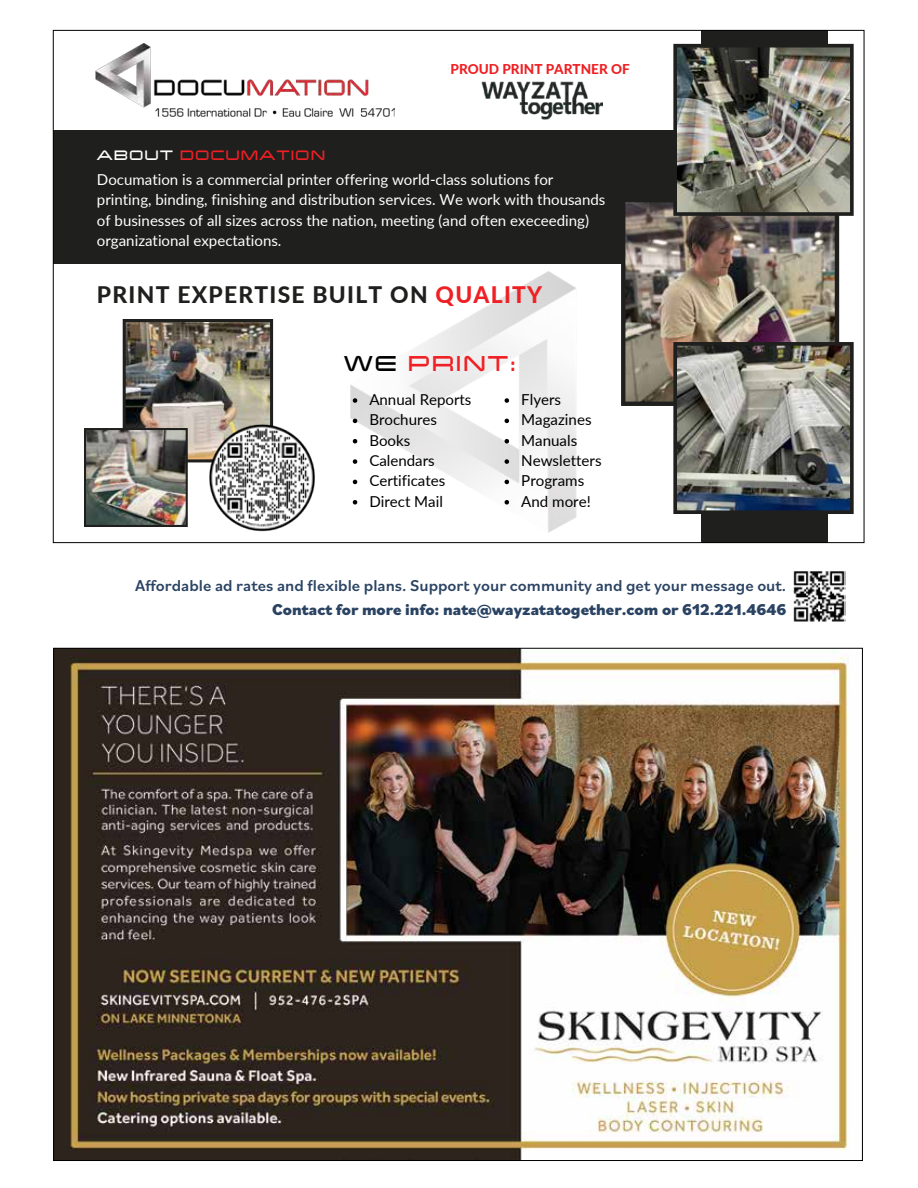
<style>
.page{position:relative;width:918px;height:1188px;background:#fff}
.page>*{position:absolute;margin:0;border:0;box-sizing:border-box;transform-origin:0 0}
.t1{font:27.15px "Changeling Neo";letter-spacing:.055em;color:#ef2024}
.t2{font:800 22.8px "Lato";letter-spacing:.055em;color:#1f1f1e}
.t3{font:17.25px "Changeling Neo";letter-spacing:.055em;color:#ef2024}
.t4{font:500 16.5px "Bilo";color:#2a4363}
.t5{font:800 16.5px "Bilo";color:#2a4363}
.t6{font:15.15px/20.4px "Lato";color:#000}
.t7{font:15px/20.4px "Lato";color:#fff}
.t8{font:15px/20.4px "Lato";color:#000}
.t9{font:800 13.5px "Lato";color:#ef2024}
.s1{color:#fff}
.s2{color:#ef2024}
.s3{color:#000}
</style>
<div class="page">
<img style="left:55px;top:650px;width:794px;height:509px">
<img style="left:350px;top:271px;width:227px;height:262px">
<div style="left:53px;top:130px;width:684px;height:133px;background:#1f1f1e"></div>
<div style="left:701px;top:30px;width:127px;height:513px;background:#1f1f1e"></div>
<img style="left:621px;top:202px;width:218px;height:204px">
<img style="left:673px;top:44px;width:181px;height:172px">
<img style="left:673px;top:342px;width:181px;height:172px">
<img style="left:84px;top:319px;width:189px;height:208px">
<img style="left:207px;top:423px;width:108px;height:109px">
<img style="left:95px;top:43px;width:300px;height:74px">
<img style="left:482px;top:82px;width:121px;height:37px">
<svg style="left:353px;top:398px;width:4px;height:5px"></svg>
<svg style="left:353px;top:419px;width:4px;height:4px"></svg>
<svg style="left:353px;top:439px;width:4px;height:4px"></svg>
<svg style="left:353px;top:459px;width:4px;height:5px"></svg>
<svg style="left:353px;top:480px;width:4px;height:4px"></svg>
<svg style="left:353px;top:500px;width:4px;height:5px"></svg>
<svg style="left:505px;top:398px;width:4px;height:5px"></svg>
<svg style="left:505px;top:419px;width:4px;height:4px"></svg>
<svg style="left:505px;top:439px;width:4px;height:4px"></svg>
<svg style="left:505px;top:459px;width:4px;height:5px"></svg>
<svg style="left:505px;top:480px;width:4px;height:4px"></svg>
<svg style="left:505px;top:500px;width:4px;height:5px"></svg>
<img style="left:793px;top:571px;width:53px;height:51px">
<p class="t9" style="left:451px;top:59px;width:181px">PROUD PRINT PARTNER OF</p>
<p class="t3" style="left:97px;top:144px;width:230px"><span class="s1">ABOUT</span> DOCUMATION</p>
<p class="t7" style="left:97px;top:169px;width:510px">Documation is a commercial printer offering world-class solutions for printing, binding, finishing and distribution services. We work with thousands of businesses of all sizes across the nation, meeting (and often execeeding) organizational expectations.</p>
<h2 class="t2" style="left:97px;top:277px;width:447px">PRINT EXPERTISE BUILT ON <span class="s2">QUALITY</span></h2>
<h1 class="t1" style="left:344px;top:345px;width:173px"><span class="s3">WE</span> PRINT:</h1>
<p class="t8" style="left:369px;top:389px;width:104px">Annual Reports<br>Brochures<br>Books<br>Calendars<br>Certificates<br>Direct Mail</p>
<p class="t6" style="left:521px;top:389px;width:82px">Flyers<br>Magazines<br>Manuals<br>Newsletters<br>Programs<br>And more!</p>
<p class="t4" style="left:135px;top:574px;width:653px">Affordable ad rates and flexible plans. Support your community and get your message out.</p>
<p class="t5" style="left:272px;top:598px;width:516px">Contact for more info: nate@wayzatatogether.com or 612.221.4646</p>
</div>
